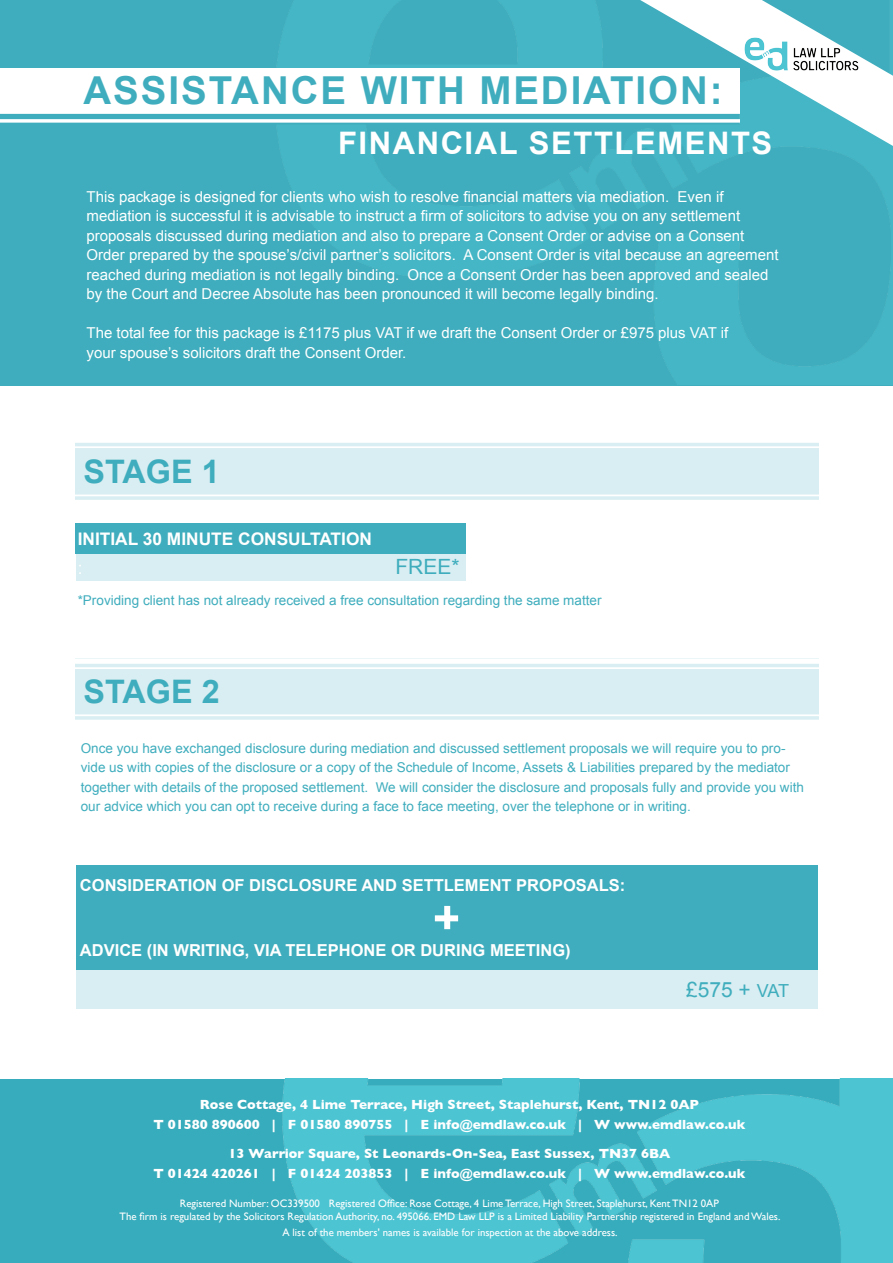
<style>
.page{position:relative;width:893px;height:1263px;background:#fff}
.page>*{position:absolute;margin:0;border:0;box-sizing:border-box;transform-origin:0 0}
.t1{font:700 38.55px "Helvetica";letter-spacing:.05em;color:#37acbc}
.t2{font:700 32.4px "Helvetica";color:#37acbc}
.t3{font:700 31.05px "Helvetica";letter-spacing:.05em;color:#fff}
.t4{font:21px "Arial";color:#3fadbd}
.t5{font:21px "Helvetica";color:#37acbc}
.t6{font:700 17.4px/28.5px "Helvetica";color:#fff}
.t7{font:700 16.5px "Arial";color:#fff}
.t8{font:15px/19.5px "Helvetica";color:#fff}
.t9{font:15px "Arial";color:#fff}
.t10{font:13.5px/19.5px "Helvetica";color:#37acbc}
.t11{font:700 13.5px/20.2px "Gill Sans";color:#fff;text-align:center}
.t12{font:10.8px/12.9px "Gill Sans";color:#fff;text-align:center}
.s1{font-weight:400}
.s2{font-size:18px}
</style>
<div class="page">
<div style="left:76px;top:550px;width:390px;height:30px;background:#d9eef2"></div>
<div style="left:75px;top:523px;width:391px;height:30px;background:#3fadbd"></div>
<div style="left:0;top:0;width:893px;height:385px;background:#3fadbd"></div>
<div style="left:0;top:68px;width:740px;height:55px;background:#fff"></div>
<div style="left:75px;top:439px;width:743px;height:63px;background:#d9eef2"></div>
<hr style="left:45px;top:446px;width:783px;height:2px;background:#fff">
<div style="left:45px;top:437px;width:783px;height:6px;background:#fff"></div>
<div style="left:66px;top:500px;width:753px;height:5px;background:#fff"></div>
<hr style="left:66px;top:494px;width:753px;height:2px;background:#fff">
<div style="left:0;top:114px;width:740px;height:5px;background:#3fadbd"></div>
<div style="left:75px;top:658px;width:743px;height:64px;background:#d9eef2"></div>
<div style="left:66px;top:720px;width:753px;height:5px;background:#fff"></div>
<hr style="left:66px;top:714px;width:753px;height:2px;background:#fff">
<div style="left:76px;top:865px;width:741px;height:105px;background:#3fadbd"></div>
<hr style="left:74px;top:667px;width:783px;height:2px;background:#fff">
<div style="left:74px;top:658px;width:783px;height:6px;background:#fff"></div>
<svg style="left:640px;top:0;width:253px;height:146px"></svg>
<img style="left:742px;top:36px;width:118px;height:37px">
<div style="left:0;top:1079px;width:893px;height:183px;background:#37acbc"></div>
<img style="left:246px;top:1079px;width:647px;height:184px">
<div style="left:76px;top:970px;width:741px;height:39px;background:#d9eef2"></div>
<div style="left:444px;top:906px;width:6px;height:23px;background:#fff"></div>
<div style="left:435px;top:915px;width:23px;height:6px;background:#fff"></div>
<p class="t1" style="left:84px;top:61px;width:641px">ASSISTANCE WITH MEDIATION:</p>
<p class="t3" style="left:338px;top:119px;width:436px">FINANCIAL SETTLEMENTS</p>
<p class="t8" style="left:87px;top:187px;width:693px">This package is designed for clients who wish to resolve financial matters via mediation. Even if mediation is successful it is advisable to instruct a firm of solicitors to advise you on any settlement proposals discussed during mediation and also to prepare a Consent Order or advise on a Consent Order prepared by the spouse’s/civil partner’s solicitors. A Consent Order is vital because an agreement reached during mediation is not legally binding. Once a Consent Order has been approved and sealed by the Court and Decree Absolute has been pronounced it will become legally binding.</p>
<p class="t8" style="left:87px;top:324px;width:636px">The total fee for this package is £850 plus VAT if we draft the Consent Order or £700 plus VAT if your spouse’s solicitors draft the Consent Order.</p>
<p class="t9" style="left:307px;top:323px;width:422px">1175 plus VAT if we draf the Consent Order or £975 plus VAT if</p>
<p class="t2" style="left:84px;top:446px;width:138px">STAGE 1</p>
<p class="t6" style="left:78px;top:525px;width:296px">INITIAL 30 MINUTE CONSULTATION <span class="s1">:</span></p>
<p class="t5" style="left:396px;top:551px;width:66px">FREE*</p>
<p class="t10" style="left:78px;top:591px;width:525px">*Providing client has not already received a free consultation regarding the same matter</p>
<p class="t2" style="left:84px;top:666px;width:138px">STAGE 2</p>
<p class="t10" style="left:81px;top:739px;width:725px">Once you have exchanged disclosure during mediation and discussed settlement proposals we will require you to pro&shy;vide us with copies of the disclosure or a copy of the Schedule of Income, Assets &amp; Liabilities prepared by the mediator together with details of the proposed settlement. We will consider the disclosure and proposals fully and provide you with our advice which you can opt to receive during a face to face meeting, over the telephone or in writing.</p>
<p class="t6" style="left:80px;top:869px;width:574px">CONSIDERATION OF DISCLOSURE AND SETTLEMENT PROPOSALS:</p>
<p class="t7" style="left:80px;top:874px;width:547px">CONSIDERATION OF DISCLOSURE AND SETTLEMENT PROPOSALS:</p>
<p class="t7" style="left:80px;top:939px;width:492px">ADVICE (IN WRITING, VIA TELEPHONE OR DURING MEETING)</p>
<p class="t4" style="left:686px;top:976px;width:104px">£575 + <span class="s2">VAT</span></p>
<p class="t11" style="left:153px;top:1094px;width:594px">Rose Cottage, 4 Lime Terrace, High Street, Staplehurst, Kent, TN12 0AP<br>T 01580 890600 | F 01580 890755 | E info@emdlaw.co.uk | W www.emdlaw.co.uk</p>
<p class="t11" style="left:153px;top:1143px;width:594px">13 Warrior Square, St Leonards-On-Sea, East Sussex, TN37 6BA<br>T 01424 420261 | F 01424 203853 | E info@emdlaw.co.uk | W www.emdlaw.co.uk</p>
<p class="t12" style="left:119px;top:1197px;width:662px">Registered Number: OC339500 Registered Office: Rose Cottage, 4 Lime Terrace, High Street, Staplehurst, Kent TN12 0AP<br>The firm is regulated by the Solicitors Regulation Authority, no. 495066. EMD Law LLP is a Limited Liability Partnership registered in England and Wales.</p>
<p class="t12" style="left:282px;top:1226px;width:337px">A list of the members' names is available for inspection at the above address.</p>
</div>
